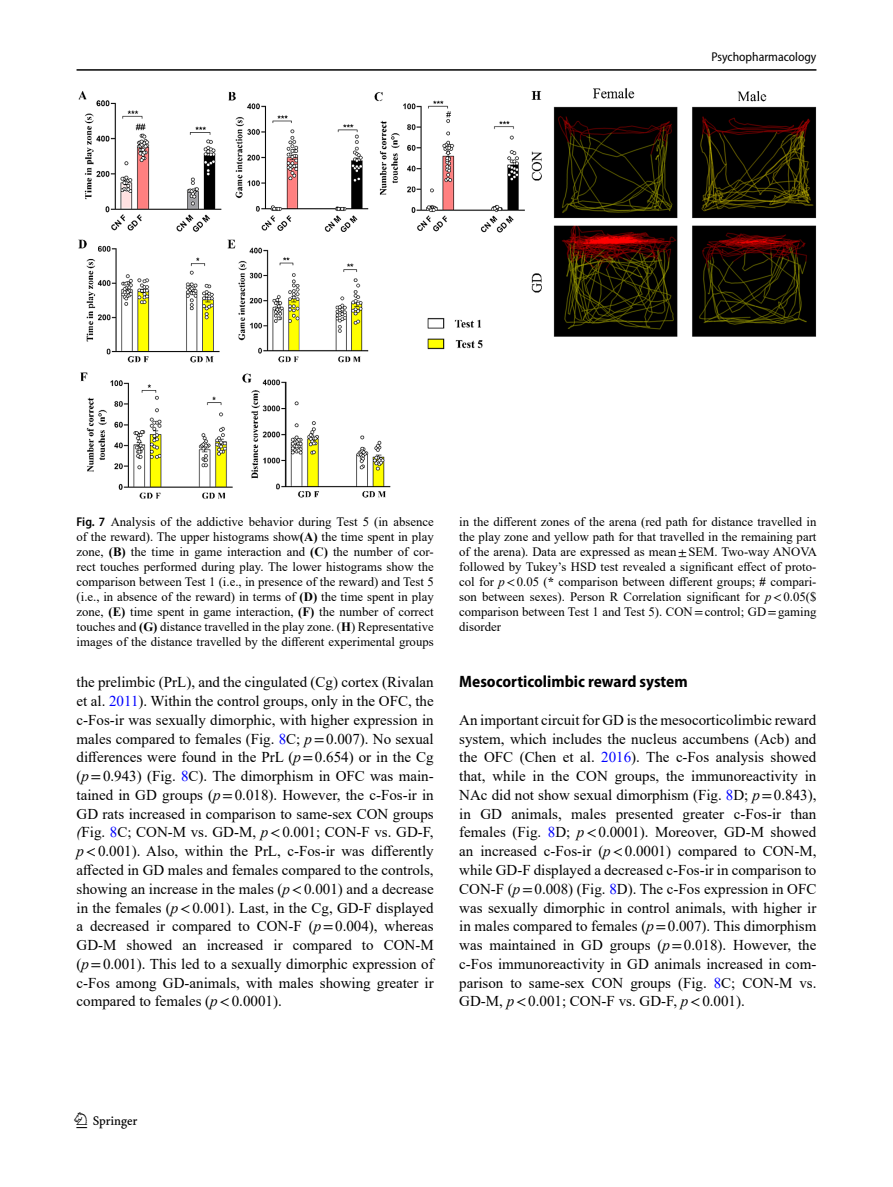
<style>
.page{position:relative;width:893px;height:1187px;background:#fff}
.page>*{position:absolute;margin:0;border:0;box-sizing:border-box;transform-origin:0 0}
.t1{font:22.5px "Springnew";color:#000}
.Head_2{font:700 semi-condensed 16.5px "Myriad Pro";color:#000}
.Body_Text{font:15px/18.8px "Times New Roman";color:#000;text-align:justify}
.Figure_Caption{font:12.75px/15px "Times New Roman";color:#000;text-align:justify}
.t2{font:semi-condensed 12.75px "Myriad Pro";color:#000}
.s1{font-family:"Myriad Pro";font-weight:600;font-stretch:semi-condensed}
.s2{font-weight:700}
.s3{font-family:"STIX"}
.s4{font-style:italic}
.s5{color:#00f}
</style>
<div class="page">
<hr style="left:77px;top:69px;width:739px;height:2px;background:#000">
<img style="left:78px;top:88px;width:738px;height:411px">
<p class="t2" style="left:711px;top:49px;width:106px">Psychopharmacology</p>
<p class="Figure_Caption" style="left:77px;top:514px;width:359px"><span class="s1">Fig. 7</span> Analysis of the addictive behavior during Test 5 (in absence of the reward). The upper histograms show<span class="s2">(A)</span> the time spent in play zone, <span class="s2">(B)</span> the time in game interaction and <span class="s2">(C)</span> the number of cor&shy;rect touches performed during play. The lower histograms show the comparison between Test 1 (i.e., in presence of the reward) and Test 5 (i.e., in absence of the reward) in terms of <span class="s2">(D)</span> the time spent in play zone, <span class="s2">(E)</span> time spent in game interaction, <span class="s2">(F)</span> the number of correct touches and <span class="s2">(G)</span> distance travelled in the play zone. (<span class="s2">H</span>) Representative images of the distance travelled by the different experimental groups</p>
<p class="Figure_Caption" style="left:459px;top:514px;width:359px">in the different zones of the arena (red path for distance travelled in the play zone and yellow path for that travelled in the remaining part of the arena). Data are expressed as mean<span class="s3">±</span>SEM. Two-way ANOVA followed by Tukey’s HSD test revealed a significant effect of proto&shy;col for <span class="s4">p</span><span class="s3">&lt;</span>0.05 (<span class="s2">*</span> comparison between different groups; <span class="s2">#</span> compari&shy;son between sexes). Person R Correlation significant for <span class="s4">p</span><span class="s3">&lt;</span>0.05($ comparison between Test 1 and Test 5). CON<span class="s3">=</span>control; GD<span class="s3">=</span>gaming disorder</p>
<p class="Body_Text" style="left:77px;top:672px;width:359px">the prelimbic (PrL), and the cingulated (Cg) cortex (Rivalan et al. <span class="s5">2011</span>). Within the control groups, only in the OFC, the c-Fos-ir was sexually dimorphic, with higher expression in males compared to females (Fig. <span class="s5">8</span>C; <span class="s4">p</span><span class="s3">=</span>0.007). No sexual differences were found in the PrL (<span class="s4">p</span><span class="s3">=</span>0.654) or in the Cg (<span class="s4">p</span><span class="s3">=</span>0.943) (Fig. <span class="s5">8</span>C). The dimorphism in OFC was main&shy;tained in GD groups (<span class="s4">p</span><span class="s3">=</span>0.018). However, the c-Fos-ir in GD rats increased in comparison to same-sex CON groups <span class="s4">(</span>Fig. <span class="s5">8</span>C; CON-M vs. GD-M, <span class="s4">p</span><span class="s3">&lt;</span>0.001; CON-F vs. GD-F, <span class="s4">p</span><span class="s3">&lt;</span>0.001). Also, within the PrL, c-Fos-ir was differently affected in GD males and females compared to the controls, showing an increase in the males (<span class="s4">p</span><span class="s3">&lt;</span>0.001) and a decrease in the females (<span class="s4">p</span><span class="s3">&lt;</span>0.001). Last, in the Cg, GD-F displayed a decreased ir compared to CON-F (<span class="s4">p</span><span class="s3">=</span>0.004), whereas GD-M showed an increased ir compared to CON-M (<span class="s4">p</span><span class="s3">=</span>0.001). This led to a sexually dimorphic expression of c-Fos among GD-animals, with males showing greater ir compared to females (<span class="s4">p</span><span class="s3">&lt;</span>0.0001).</p>
<p class="Head_2" style="left:459px;top:671px;width:230px">Mesocorticolimbic reward system</p>
<p class="Body_Text" style="left:459px;top:710px;width:359px">An important circuit for GD is the mesocorticolimbic reward system, which includes the nucleus accumbens (Acb) and the OFC (Chen et al. <span class="s5">2016</span>). The c-Fos analysis showed that, while in the CON groups, the immunoreactivity in NAc did not show sexual dimorphism (Fig. <span class="s5">8</span>D; <span class="s4">p</span><span class="s3">=</span>0.843), in GD animals, males presented greater c-Fos-ir than females (Fig. <span class="s5">8</span>D; <span class="s4">p</span><span class="s3">&lt;</span>0.0001). Moreover, GD-M showed an increased c-Fos-ir (<span class="s4">p</span><span class="s3">&lt;</span>0.0001) compared to CON-M, while GD-F displayed a decreased c-Fos-ir in comparison to CON-F (<span class="s4">p</span><span class="s3">=</span>0.008) (Fig. <span class="s5">8</span>D). The c-Fos expression in OFC was sexually dimorphic in control animals, with higher ir in males compared to females (<span class="s4">p</span><span class="s3">=</span>0.007). This dimorphism was maintained in GD groups (<span class="s4">p</span><span class="s3">=</span>0.018). However, the c-Fos immunoreactivity in GD animals increased in com&shy;parison to same-sex CON groups (Fig. <span class="s5">8</span>C; CON-M vs.<br>GD-M, <span class="s4">p</span><span class="s3">&lt;</span>0.001; CON-F vs. GD-F, <span class="s4">p</span><span class="s3">&lt;</span>0.001).</p>
<h1 class="t1" style="left:77px;top:1107px;width:63px">1 3</h1>
</div>
